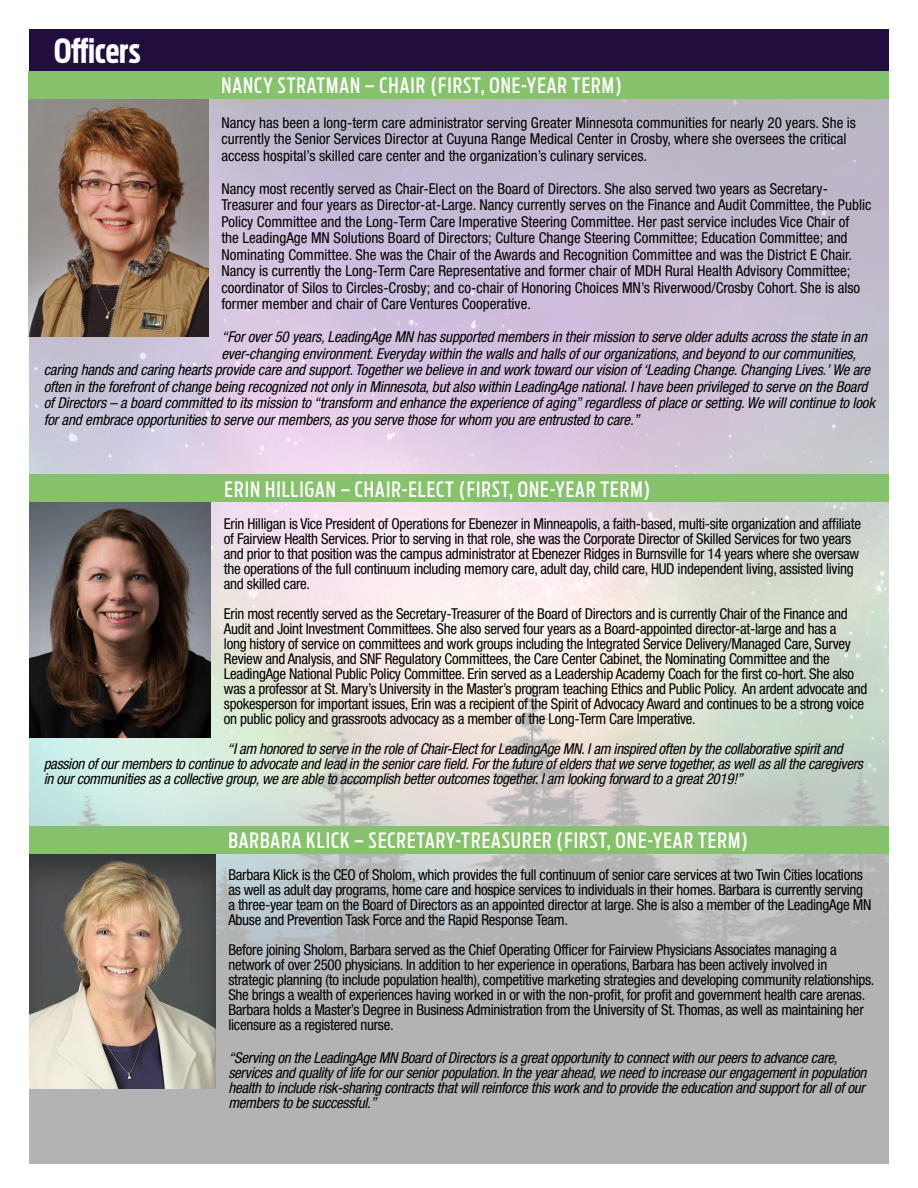
<style>
.page{position:relative;width:918px;height:1188px;background:#fff}
.page>*{position:absolute;margin:0;border:0;box-sizing:border-box;transform-origin:0 0}
.t1{font:700 33px "Antenna Extra Cond";letter-spacing:-.005em;color:#fff}
.t2{font:500 21px "Antenna Extra Cond";letter-spacing:.05em;color:#fff}
.t3{font:condensed 15px/15px "Helvetica Neue";letter-spacing:-.02em;color:#000}
.t4{font:italic condensed 15px/15px "Helvetica Neue";letter-spacing:-.01em;color:#000}
.t5{font:condensed 15px/16.5px "Helvetica Neue";color:#000}
</style>
<div class="page">
<img style="left:29px;top:99px;width:860px;height:1065px">
<img style="left:29px;top:854px;width:186px;height:235px">
<img style="left:30px;top:502px;width:181px;height:236px">
<div style="left:27px;top:30px;width:863px;height:42px;background:#220d3f"></div>
<div style="left:28px;top:474px;width:862px;height:28px;background:#86c16b"></div>
<div style="left:25px;top:827px;width:864px;height:27px;background:#86c16b"></div>
<img style="left:28px;top:99px;width:180px;height:238px">
<div style="left:28px;top:72px;width:863px;height:27px;background:#86c16b"></div>
<div style="left:889px;top:0;width:23px;height:1188px;background:#fff"></div>
<p class="t1" style="left:54px;top:32px;width:88px">Officers</p>
<p class="t2" style="left:221px;top:72px;width:402px">NANCY STRATMAN – CHAIR (FIRST, ONE-YEAR TERM)</p>
<p class="t5" style="left:221px;top:114px;width:636px">Nancy has been a long-term care administrator serving Greater Minnesota communities for nearly 20 years. She is currently the Senior Services Director at Cuyuna Range Medical Center in Crosby, where she oversees the critical access hospital’s skilled care center and the organization’s culinary services.</p>
<p class="t5" style="left:221px;top:180px;width:652px">Nancy most recently served as Chair-Elect on the Board of Directors. She also served two years as Secretary-Treasurer and four years as Director-at-Large. Nancy currently serves on the Finance and Audit Committee, the Public Policy Committee and the Long-Term Care Imperative Steering Committee. Her past service includes Vice Chair of<br>the LeadingAge MN Solutions Board of Directors; Culture Change Steering Committee; Education Committee; and Nominating Committee. She was the Chair of the Awards and Recognition Committee and was the District E Chair.<br>Nancy is currently the Long-Term Care Representative and former chair of MDH Rural Health Advisory Committee; coordinator of Silos to Circles-Crosby; and co-chair of Honoring Choices MN’s Riverwood/Crosby Cohort. She is also former member and chair of Care Ventures Cooperative.</p>
<p class="t4" style="left:221px;top:329px;width:647px">“For over 50 years, LeadingAge MN has supported members in their mission to serve older adults across the state in an</p>
<p class="t4" style="left:221px;top:346px;width:636px">ever-changing environment. Everyday within the walls and halls of our organizations, and beyond to our communities,</p>
<p class="t4" style="left:44px;top:362px;width:828px">caring hands and caring hearts provide care and support. Together we believe in and work toward our vision of ‘Leading Change. Changing Lives.’ We are</p>
<p class="t4" style="left:44px;top:379px;width:825px">often in the forefront of change being recognized not only in Minnesota, but also within LeadingAge national. I have been privileged to serve on the Board</p>
<p class="t4" style="left:44px;top:395px;width:833px">of Directors – a board committed to its mission to “transform and enhance the experience of aging” regardless of place or setting. We will continue to look</p>
<p class="t4" style="left:44px;top:412px;width:597px">for and embrace opportunities to serve our members, as you serve those for whom you are entrusted to care.”</p>
<p class="t2" style="left:225px;top:477px;width:427px">ERIN HILLIGAN – CHAIR-ELECT (FIRST, ONE-YEAR TERM)</p>
<p class="t3" style="left:224px;top:516px;width:639px">Erin Hilligan is Vice President of Operations for Ebenezer in Minneapolis, a faith-based, multi-site organization and affiliate of Fairview Health Services. Prior to serving in that role, she was the Corporate Director of Skilled Services for two years and prior to that position was the campus administrator at Ebenezer Ridges in Burnsville for 14 years where she oversaw the operations of the full continuum including memory care, adult day, child care, HUD independent living, assisted living and skilled care.</p>
<p class="t3" style="left:224px;top:606px;width:645px">Erin most recently served as the Secretary-Treasurer of the Board of Directors and is currently Chair of the Finance and Audit and Joint Investment Committees. She also served four years as a Board-appointed director-at-large and has a<br>long history of service on committees and work groups including the Integrated Service Delivery/Managed Care, Survey Review and Analysis, and SNF Regulatory Committees, the Care Center Cabinet, the Nominating Committee and the LeadingAge National Public Policy Committee. Erin served as a Leadership Academy Coach for the first co-hort. She also was a professor at St. Mary’s University in the Master’s program teaching Ethics and Public Policy. An ardent advocate and spokesperson for important issues, Erin was a recipient of the Spirit of Advocacy Award and continues to be a strong voice on public policy and grassroots advocacy as a member of the Long-Term Care Imperative.</p>
<p class="t4" style="left:44px;top:741px;width:821px;text-indent:184px">“I am honored to serve in the role of Chair-Elect for LeadingAge MN. I am inspired often by the collaborative spirit and passion of our members to continue to advocate and lead in the senior care field. For the future of elders that we serve together, as well as all the caregivers in our communities as a collective group, we are able to accomplish better outcomes together. I am looking forward to a great 2019!”</p>
<p class="t2" style="left:228px;top:827px;width:521px">BARBARA KLICK – SECRETARY-TREASURER (FIRST, ONE-YEAR TERM)</p>
<p class="t3" style="left:228px;top:867px;width:644px">Barbara Klick is the CEO of Sholom, which provides the full continuum of senior care services at two Twin Cities locations as well as adult day programs, home care and hospice services to individuals in their homes. Barbara is currently serving a three-year team on the Board of Directors as an appointed director at large. She is also a member of the LeadingAge MN Abuse and Prevention Task Force and the Rapid Response Team.</p>
<p class="t3" style="left:228px;top:942px;width:648px">Before joining Sholom, Barbara served as the Chief Operating Officer for Fairview Physicians Associates managing a network of over 2500 physicians. In addition to her experience in operations, Barbara has been actively involved in strategic planning (to include population health), competitive marketing strategies and developing community relationships.<br>She brings a wealth of experiences having worked in or with the non-profit, for profit and government health care arenas.<br>Barbara holds a Master’s Degree in Business Administration from the University of St. Thomas, as well as maintaining her licensure as a registered nurse.</p>
<p class="t4" style="left:228px;top:1050px;width:640px">“Serving on the LeadingAge MN Board of Directors is a great opportunity to connect with our peers to advance care, services and quality of life for our senior population. In the year ahead, we need to increase our engagement in population health to include risk-sharing contracts that will reinforce this work and to provide the education and support for all of our members to be successful.”</p>
</div>
